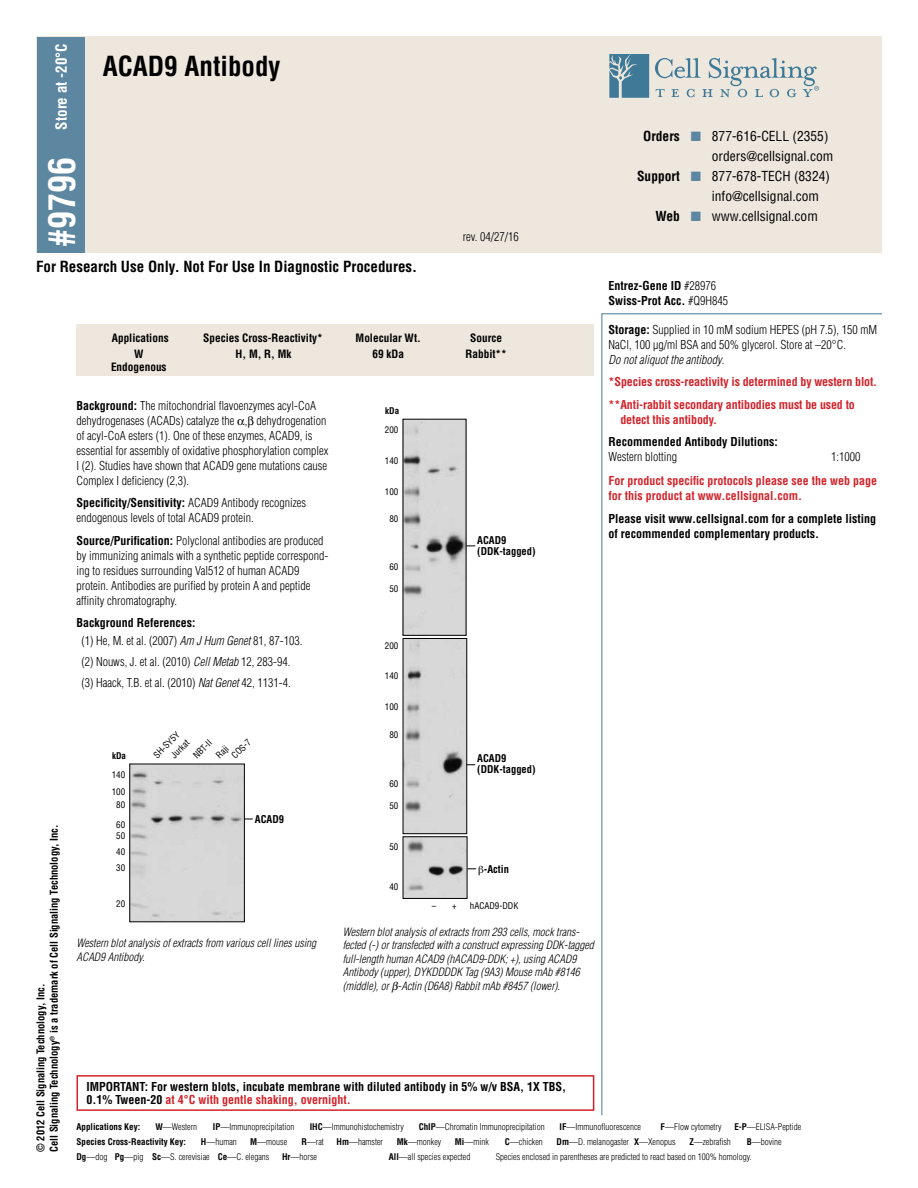
<style>
.page{position:relative;width:918px;height:1188px;background:#fff}
.page>*{position:absolute;margin:0;border:0;box-sizing:border-box;transform-origin:0 0}
.t1{font:700 condensed 36px "Helvetica";color:#fff}
.t2{font:700 condensed 27px "Helvetica";color:#000}
.t3{font:700 condensed 15px "Helvetica";color:#000}
.t4{font:700 condensed 15px "Helvetica";color:#fff}
.t5{font:condensed 13.5px "Helvetica";color:#000}
.t6{font:300 condensed 12px/15px "Helvetica";color:#000}
.t7{font:700 condensed 12px/15px "Helvetica";color:#000}
.t8{font:700 condensed 12px/22.5px "Helvetica";letter-spacing:-.01em;color:#d2232a}
.t9{font:italic 300 condensed 11.25px/13.5px "Helvetica";color:#000}
.t10{font:700 condensed 11.25px/12.8px "Helvetica";color:#000;text-align:center}
.t11{font:700 condensed 10.5px/11.2px "Helvetica";color:#000}
.t12{font:300 condensed 9px "Helvetica";color:#000}
.t13{font:condensed 9px/12.3px "Helvetica";color:#000}
.t14{font:700 condensed 9px "Helvetica";color:#000}
.s1{font-weight:700}
.s2{color:#5d87a1}
.s3{font-weight:300}
.s4{font-style:italic}
.s5{color:#d2232a}
</style>
<div class="page">
<div style="left:76px;top:324px;width:518px;height:51px;background:#ede7dd"></div>
<svg style="left:601px;top:313px;width:281px;height:803px"></svg>
<div style="left:37px;top:36px;width:845px;height:217px;background:#ede7dd"></div>
<div style="left:37px;top:37px;width:48px;height:216px;background:#5d87a1"></div>
<div style="left:76px;top:1075px;width:518px;height:36px;border:2px solid #d2232a"></div>
<img style="left:131px;top:766px;width:112px;height:154px">
<div style="left:129px;top:764px;width:116px;height:158px;border:1px solid #000"></div>
<svg style="left:402px;top:418px;width:74px;height:481px"></svg>
<img style="left:405px;top:421px;width:59px;height:213px">
<img style="left:405px;top:838px;width:60px;height:59px">
<img style="left:405px;top:640px;width:60px;height:192px">
<div style="left:403px;top:638px;width:64px;height:196px;border:1px solid #000"></div>
<div style="left:403px;top:836px;width:64px;height:63px;border:1px solid #000"></div>
<svg style="left:609px;top:54px;width:40px;height:44px;background:#5889a2"></svg>
<svg style="left:655px;top:58px;width:164px;height:39px"></svg>
<svg style="left:467px;top:865px;width:10px;height:10px"></svg>
<p class="t4" style="left:52px;top:130px;width:88px;rotate:-90deg">Store at -20°C</p>
<h2 class="t2" style="left:103px;top:50px;width:179px">ACAD9 Antibody</h2>
<h1 class="t1" style="left:39px;top:247px;width:91px;rotate:-90deg">#9796</h1>
<p class="t3" style="left:36px;top:257px;width:383px">For Research Use Only. Not For Use In Diagnostic Procedures.</p>
<p class="t6" style="left:463px;top:229px;width:57px">rev. 04/27/16</p>
<p class="t5" style="left:643px;top:128px;width:187px"><span class="s1">Orders</span> <span class="s2">■</span> 877-616-CELL (2355)</p>
<p class="t5" style="left:712px;top:148px;width:123px">orders@cellsignal.com</p>
<p class="t5" style="left:637px;top:167px;width:194px"><span class="s1">Support</span> <span class="s2">■</span> 877-678-TECH (8324)</p>
<p class="t5" style="left:712px;top:187px;width:109px">info@cellsignal.com</p>
<p class="t5" style="left:655px;top:207px;width:164px"><span class="s1">Web</span> <span class="s2">■</span> www.cellsignal.com</p>
<p class="t7" style="left:609px;top:278px;width:121px">Entrez-Gene ID <span class="s3">#28976<br></span>Swiss-Prot Acc. <span class="s3">#Q9H845</span></p>
<p class="t11" style="left:34px;top:1152px;width:329px;line-height:13.5px;rotate:-90deg">© 2012 Cell Signaling Technology, Inc.<br>Cell Signaling Technology<sup>®</sup> is a trademark of Cell Signaling Technology, Inc.</p>
<p class="t10" style="left:112px;top:331px;width:58px">Applications</p>
<p class="t10" style="left:203px;top:331px;width:121px">Species Cross-Reactivity*</p>
<p class="t10" style="left:356px;top:331px;width:67px">Molecular Wt.</p>
<p class="t10" style="left:470px;top:331px;width:33px">Source</p>
<p class="t10" style="left:111px;top:347px;width:57px">W<br>Endogenous</p>
<p class="t10" style="left:236px;top:347px;width:57px">H, M, R, Mk</p>
<p class="t10" style="left:372px;top:347px;width:33px">69 kDa</p>
<p class="t10" style="left:466px;top:347px;width:43px">Rabbit**</p>
<p class="t6" style="left:76px;top:398px;width:254px"><span class="s1">Background:</span> The mitochondrial flavoenzymes acyl-CoA dehydrogenases (ACADs) catalyze the , dehydrogenation of acyl-CoA esters (1). One of these enzymes, ACAD9, is essential for assembly of oxidative phosphorylation complex I (2). Studies have shown that ACAD9 gene mutations cause Complex I deficiency (2,3).</p>
<p class="t6" style="left:76px;top:495px;width:231px"><span class="s1">Specificity/Sensitivity:</span> ACAD9 Antibody recognizes endogenous levels of total ACAD9 protein.</p>
<p class="t6" style="left:76px;top:533px;width:253px"><span class="s1">Source/Purification:</span> Polyclonal antibodies are produced by immunizing animals with a synthetic peptide correspond&shy;ing to residues surrounding Val512 of human ACAD9 protein. Antibodies are purified by protein A and peptide affinity chromatography.</p>
<p class="t6" style="left:81px;top:614px;width:223px;line-height:18px;text-indent:-5px"><span class="s1">Background References:<br></span>(1) He, M. et al. (2007) <span class="s4">Am J Hum Genet</span> 81, 87-103.</p>
<p class="t6" style="left:81px;top:651px;width:211px;line-height:21px">(2) Nouws, J. et al. (2010) <span class="s4">Cell Metab</span> 12, 283-94. (3) Haack, T.B. et al. (2010) <span class="s4">Nat Genet</span> 42, 1131-4.</p>
<p class="t14" style="left:385px;top:405px;width:15px">kDa</p>
<p class="t13" style="left:385px;top:424px;width:15px">200</p>
<p class="t13" style="left:385px;top:454px;width:15px">140</p>
<p class="t13" style="left:385px;top:485px;width:15px">100</p>
<p class="t13" style="left:389px;top:513px;width:10px">80</p>
<p class="t11" style="left:477px;top:535px;width:60px">ACAD9 (DDK-tagged)</p>
<p class="t13" style="left:389px;top:560px;width:10px">60</p>
<p class="t13" style="left:389px;top:583px;width:10px">50</p>
<p class="t13" style="left:385px;top:640px;width:15px">200</p>
<p class="t13" style="left:385px;top:670px;width:15px">140</p>
<p class="t13" style="left:385px;top:701px;width:15px">100</p>
<p class="t13" style="left:389px;top:729px;width:10px">80</p>
<p class="t13" style="left:151px;top:752px;width:36px;text-align:right;rotate:-45deg">SH-SY5Y<br>Jurkat</p>
<p class="t13" style="left:200px;top:739px;width:15px;line-height:16.2px;text-indent:-16px;rotate:-45deg">NBT-II<br>Raji</p>
<p class="t13" style="left:229px;top:752px;width:25px;rotate:-45deg">COS-7</p>
<p class="t14" style="left:112px;top:750px;width:15px">kDa</p>
<p class="t11" style="left:477px;top:753px;width:60px">ACAD9 (DDK-tagged)</p>
<p class="t13" style="left:112px;top:766px;width:15px;line-height:17.1px">140<br>100</p>
<p class="t13" style="left:116px;top:798px;width:10px">80</p>
<p class="t13" style="left:116px;top:820px;width:10px;line-height:10.5px">60<br>50</p>
<p class="t13" style="left:116px;top:844px;width:10px;line-height:15.6px">40<br>30</p>
<p class="t13" style="left:116px;top:897px;width:10px">20</p>
<p class="t13" style="left:389px;top:777px;width:10px">60</p>
<p class="t13" style="left:389px;top:799px;width:10px">50</p>
<p class="t13" style="left:389px;top:841px;width:10px">50</p>
<p class="t13" style="left:389px;top:881px;width:10px">40</p>
<p class="t11" style="left:255px;top:813px;width:31px">ACAD9</p>
<p class="t11" style="left:484px;top:863px;width:27px">-Actin</p>
<p class="t13" style="left:470px;top:900px;width:50px">hACAD9-DDK</p>
<p class="t13" style="left:432px;top:899px;width:26px">– +</p>
<p class="t9" style="left:76px;top:936px;width:241px">Western blot analysis of extracts from various cell lines using<br>ACAD9 Antibody.</p>
<p class="t9" style="left:343px;top:925px;width:253px">Western blot analysis of extracts from 293 cells, mock trans&shy;fected (-) or transfected with a construct expressing DDK-tagged full-length human ACAD9 (hACAD9-DDK; +), using ACAD9<br>Antibody (upper), DYKDDDDK Tag (9A3) Mouse mAb #8146 (middle), or -Actin (D6A8) Rabbit mAb #8457 (lower).</p>
<p class="t6" style="left:609px;top:322px;width:270px"><span class="s1">Storage:</span> Supplied in 10 mM sodium HEPES (pH 7.5), 150 mM<br>NaCl, 100 µg/ml BSA and 50% glycerol. Store at –20°C.<br><span class="s4">Do not aliquot the antibody</span>.</p>
<p class="t8" style="left:609px;top:370px;width:270px">*Species cross-reactivity is determined by western blot. **Anti-rabbit secondary antibodies must be used to</p>
<p class="t8" style="left:620px;top:408px;width:98px">detect this antibody.</p>
<p class="t7" style="left:609px;top:434px;width:171px">Recommended Antibody Dilutions:</p>
<p class="t6" style="left:609px;top:449px;width:70px">Western blotting</p>
<p class="t6" style="left:831px;top:449px;width:31px">1:1000</p>
<p class="t8" style="left:609px;top:473px;width:270px;line-height:15px">For product specific protocols please see the web page for this product at www.cellsignal.com.</p>
<p class="t7" style="left:609px;top:511px;width:269px">Please visit www.cellsignal.com for a complete listing of recommended complementary products.</p>
<p class="t7" style="left:87px;top:1080px;width:481px;line-height:13.5px">IMPORTANT: For western blots, incubate membrane with diluted antibody in 5% w/v BSA, 1X TBS,<br>0.1% Tween-20 <span class="s5">at 4°C with gentle shaking, overnight.</span></p>
<p class="t14" style="left:76px;top:1121px;width:65px">Applications Key:</p>
<p class="t12" style="left:155px;top:1121px;width:43px"><span class="s1">W</span>—Western</p>
<p class="t12" style="left:213px;top:1121px;width:83px"><span class="s1">IP</span>—Immunoprecipitation</p>
<p class="t12" style="left:310px;top:1121px;width:96px"><span class="s1">IHC</span>—Immunohistochemistry</p>
<p class="t12" style="left:419px;top:1121px;width:127px"><span class="s1">ChIP</span>—Chromatin Immunoprecipitation</p>
<p class="t12" style="left:560px;top:1121px;width:83px"><span class="s1">IF</span>—Immunofluorescence</p>
<p class="t12" style="left:661px;top:1121px;width:63px"><span class="s1">F</span>—Flow cytometry</p>
<p class="t12" style="left:734px;top:1121px;width:68px"><span class="s1">E-P</span>—ELISA-Peptide</p>
<p class="t14" style="left:76px;top:1136px;width:111px">Species Cross-Reactivity Key:</p>
<p class="t12" style="left:201px;top:1136px;width:37px"><span class="s1">H</span>—human</p>
<p class="t12" style="left:250px;top:1136px;width:38px"><span class="s1">M</span>—mouse</p>
<p class="t12" style="left:301px;top:1136px;width:24px"><span class="s1">R</span>—rat</p>
<p class="t12" style="left:337px;top:1136px;width:48px"><span class="s1">Hm</span>—hamster</p>
<p class="t12" style="left:397px;top:1136px;width:46px"><span class="s1">Mk</span>—monkey</p>
<p class="t12" style="left:455px;top:1136px;width:36px"><span class="s1">Mi</span>—mink</p>
<p class="t12" style="left:505px;top:1136px;width:39px"><span class="s1">C</span>—chicken</p>
<p class="t12" style="left:557px;top:1136px;width:121px"><span class="s1">Dm</span>—D. melanogaster <span class="s1">X</span>—Xenopus</p>
<p class="t12" style="left:689px;top:1136px;width:43px"><span class="s1">Z</span>—zebrafish</p>
<p class="t12" style="left:747px;top:1136px;width:36px"><span class="s1">B</span>—bovine</p>
<p class="t12" style="left:76px;top:1152px;width:194px"><span class="s1">Dg</span>—dog <span class="s1">Pg</span>—pig <span class="s1">Sc</span>—S. cerevisiae <span class="s1">Ce</span>—C. elegans</p>
<p class="t12" style="left:282px;top:1152px;width:36px"><span class="s1">Hr</span>—horse</p>
<p class="t12" style="left:389px;top:1152px;width:83px"><span class="s1">All</span>—all species expected</p>
<p class="t12" style="left:496px;top:1152px;width:257px">Species enclosed in parentheses are predicted to react based on 100% homology.</p>
</div>
